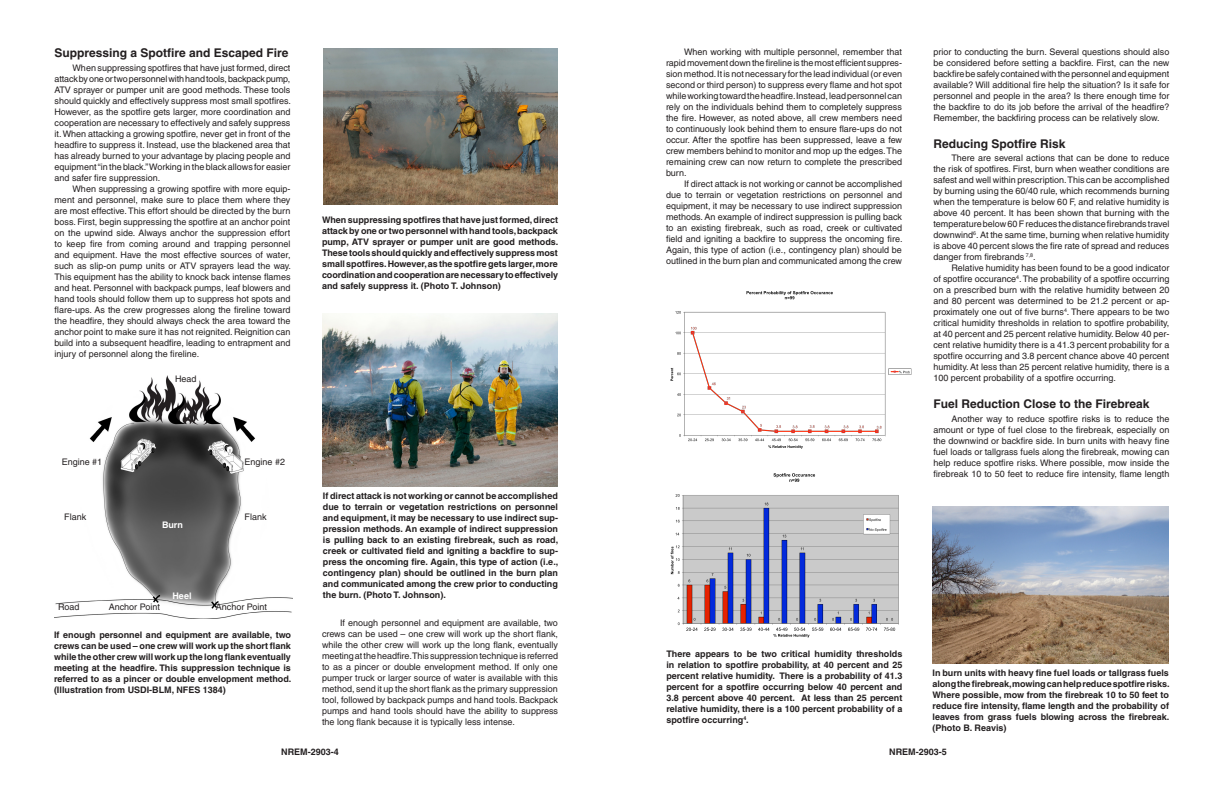
<style>
.page{position:relative;width:1224px;height:792px;background:#fff}
.page>*{position:absolute;margin:0;border:0;box-sizing:border-box;transform-origin:0 0}
.Subhead_1{font:700 12px "Helvetica";color:#231f20}
.Body_Text{font:9px/11px "Helvetica";color:#231f20;text-align:justify}
.Body_Text-2{font:700 9px/11px "Helvetica";color:#231f20;text-align:justify}
.Body_Text-3{font:700 9px "Helvetica";color:#fff}
</style>
<div class="page">
<img style="left:323px;top:313px;width:235px;height:173px">
<img style="left:932px;top:506px;width:237px;height:158px">
<img style="left:323px;top:48px;width:235px;height:156px">
<img style="left:54px;top:375px;width:238px;height:244px">
<img style="left:670px;top:291px;width:241px;height:158px">
<img style="left:670px;top:473px;width:229px;height:165px">
<p class="Subhead_1" style="left:54px;top:46px;width:236px">Suppressing a Spotfire and Escaped Fire</p>
<p class="Body_Text" style="left:54px;top:62px;width:238px;text-indent:18px">When suppressing spotfires that have just formed, direct attack by one or two personnel with hand tools, backpack pump, ATV sprayer or pumper unit are good methods. These tools should quickly and effectively suppress most small spotfires.<br>However, as the spotfire gets larger, more coordination and cooperation are necessary to effectively and safely suppress it. When attacking a growing spotfire, never get in front of the headfire to suppress it. Instead, use the blackened area that has already burned to your advantage by placing people and equipment “in the black.” Working in the black allows for easier and safer fire suppression.</p>
<p class="Body_Text" style="left:54px;top:183px;width:238px;text-indent:18px">When suppressing a growing spotfire with more equip&shy;ment and personnel, make sure to place them where they are most effective. This effort should be directed by the burn boss. First, begin suppressing the spotfire at an anchor point on the upwind side. Always anchor the suppression effort to keep fire from coming around and trapping personnel and equipment. Have the most effective sources of water, such as slip-on pump units or ATV sprayers lead the way.<br>This equipment has the ability to knock back intense flames and heat. Personnel with backpack pumps, leaf blowers and hand tools should follow them up to suppress hot spots and flare-ups. As the crew progresses along the fireline toward the headfire, they should always check the area toward the anchor point to make sure it has not reignited. Reignition can build into a subsequent headfire, leading to entrapment and injury of personnel along the fireline.</p>
<p class="Body_Text" style="left:175px;top:373px;width:23px">Head</p>
<p class="Body_Text" style="left:62px;top:457px;width:42px">Engine #1</p>
<p class="Body_Text" style="left:245px;top:457px;width:42px">Engine #2</p>
<p class="Body_Text" style="left:64px;top:512px;width:24px">Flank</p>
<p class="Body_Text-3" style="left:162px;top:519px;width:22px">Burn</p>
<p class="Body_Text" style="left:245px;top:512px;width:24px">Flank</p>
<p class="Body_Text" style="left:58px;top:601px;width:23px">Road</p>
<p class="Body_Text-3" style="left:172px;top:590px;width:21px">Heel</p>
<p class="Body_Text" style="left:109px;top:601px;width:53px">Anchor Point</p>
<p class="Body_Text" style="left:216px;top:601px;width:53px">Anchor Point</p>
<p class="Body_Text-2" style="left:54px;top:630px;width:239px">If enough personnel and equipment are available, two crews can be used – one crew will work up the short flank while the other crew will work up the long flank eventually meeting at the headfire. This suppression technique is referred to as a pincer or double envelopment method. (Illustration from USDI-BLM, NFES 1384)</p>
<p class="Body_Text-2" style="left:322px;top:214px;width:238px">When suppressing spotfires that have just formed, direct attack by one or two personnel with hand tools, backpack pump, ATV sprayer or pumper unit are good methods.<br>These tools should quickly and effectively suppress most small spotfires. However, as the spotfire gets larger, more coordination and cooperation are necessary to effectively and safely suppress it. (Photo T. Johnson)</p>
<p class="Body_Text-2" style="left:323px;top:490px;width:237px">If direct attack is not working or cannot be accomplished due to terrain or vegetation restrictions on personnel and equipment, it may be necessary to use indirect sup&shy;pression methods. An example of indirect suppression is pulling back to an existing firebreak, such as road, creek or cultivated field and igniting a backfire to sup&shy;press the oncoming fire. Again, this type of action (i.e., contingency plan) should be outlined in the burn plan and communicated among the crew prior to conducting the burn. (Photo T. Johnson).</p>
<p class="Body_Text" style="left:322px;top:617px;width:238px;text-indent:18px">If enough personnel and equipment are available, two crews can be used – one crew will work up the short flank, while the other crew will work up the long flank, eventually meeting at the headfire. This suppression technique is referred to as a pincer or double envelopment method. If only one pumper truck or larger source of water is available with this method, send it up the short flank as the primary suppression tool, followed by backpack pumps and hand tools. Backpack pumps and hand tools should have the ability to suppress the long flank because it is typically less intense.</p>
<p class="Body_Text" style="left:666px;top:47px;width:238px;text-indent:18px">When working with multiple personnel, remember that rapid movement down the fireline is the most efficient suppres&shy;sion method. It is not necessary for the lead individual (or even second or third person) to suppress every flame and hot spot while working toward the headfire. Instead, lead personnel can rely on the individuals behind them to completely suppress the fire. However, as noted above, all crew members need to continuously look behind them to ensure flare-ups do not occur. After the spotfire has been suppressed, leave a few crew members behind to monitor and mop up the edges. The remaining crew can now return to complete the prescribed burn.</p>
<p class="Body_Text" style="left:666px;top:179px;width:238px;text-indent:18px">If direct attack is not working or cannot be accomplished due to terrain or vegetation restrictions on personnel and equipment, it may be necessary to use indirect suppression methods. An example of indirect suppression is pulling back to an existing firebreak, such as road, creek or cultivated field and igniting a backfire to suppress the oncoming fire.<br>Again, this type of action (i.e., contingency plan) should be outlined in the burn plan and communicated among the crew</p>
<p class="Body_Text" style="left:933px;top:46px;width:238px">prior to conducting the burn. Several questions should also be considered before setting a backfire. First, can the new backfire be safely contained with the personnel and equipment available? Will additional fire help the situation? Is it safe for personnel and people in the area? Is there enough time for the backfire to do its job before the arrival of the headfire?<br>Remember, the backfiring process can be relatively slow.</p>
<p class="Subhead_1" style="left:933px;top:136px;width:134px">Reducing Spotfire Risk</p>
<p class="Body_Text" style="left:933px;top:153px;width:238px;text-indent:18px">There are several actions that can be done to reduce the risk of spotfires. First, burn when weather conditions are safest and well within prescription. This can be accomplished by burning using the 60/40 rule, which recommends burning when the temperature is below 60 F, and relative humidity is above 40 percent. It has been shown that burning with the temperature below 60 F reduces the distance firebrands travel downwind<sup>6</sup>. At the same time, burning when relative humidity is above 40 percent slows the fire rate of spread and reduces danger from firebrands <sup>7,8</sup>.</p>
<p class="Body_Text" style="left:933px;top:263px;width:238px;text-indent:18px">Relative humidity has been found to be a good indicator of spotfire occurance<sup>4</sup>. The probability of a spotfire occurring on a prescribed burn with the relative humidity between 20 and 80 percent was determined to be 21.2 percent or ap&shy;proximately one out of five burns<sup>4</sup>. There appears to be two critical humidity thresholds in relation to spotfire probability, at 40 percent and 25 percent relative humidity. Below 40 per&shy;cent relative humidity there is a 41.3 percent probability for a spotfire occurring and 3.8 percent chance above 40 percent humidity. At less than 25 percent relative humidity, there is a 100 percent probability of a spotfire occurring.</p>
<p class="Subhead_1" style="left:933px;top:397px;width:218px">Fuel Reduction Close to the Firebreak</p>
<p class="Body_Text" style="left:933px;top:413px;width:237px;text-indent:18px">Another way to reduce spotfire risks is to reduce the amount or type of fuel close to the firebreak, especially on the downwind or backfire side. In burn units with heavy fine fuel loads or tallgrass fuels along the firebreak, mowing can help reduce spotfire risks. Where possible, mow inside the firebreak 10 to 50 feet to reduce fire intensity, flame length</p>
<p class="Body_Text-2" style="left:666px;top:648px;width:238px">There appears to be two critical humidity thresholds in relation to spotfire probability, at 40 percent and 25 percent relative humidity. There is a probability of 41.3 percent for a spotfire occurring below 40 percent and 3.8 percent above 40 percent. At less than 25 percent relative humidity, there is a 100 percent probability of a spotfire occurring<sup>4</sup>.</p>
<p class="Body_Text-2" style="left:932px;top:667px;width:239px">In burn units with heavy fine fuel loads or tallgrass fuels along the firebreak, mowing can help reduce spotfire risks.<br>Where possible, mow from the firebreak 10 to 50 feet to reduce fire intensity, flame length and the probability of leaves from grass fuels blowing across the firebreak. (Photo B. Reavis)</p>
<p class="Body_Text-2" style="left:281px;top:746px;width:59px">NREM-2903-4</p>
<p class="Body_Text-2" style="left:889px;top:746px;width:59px">NREM-2903-5</p>
</div>
